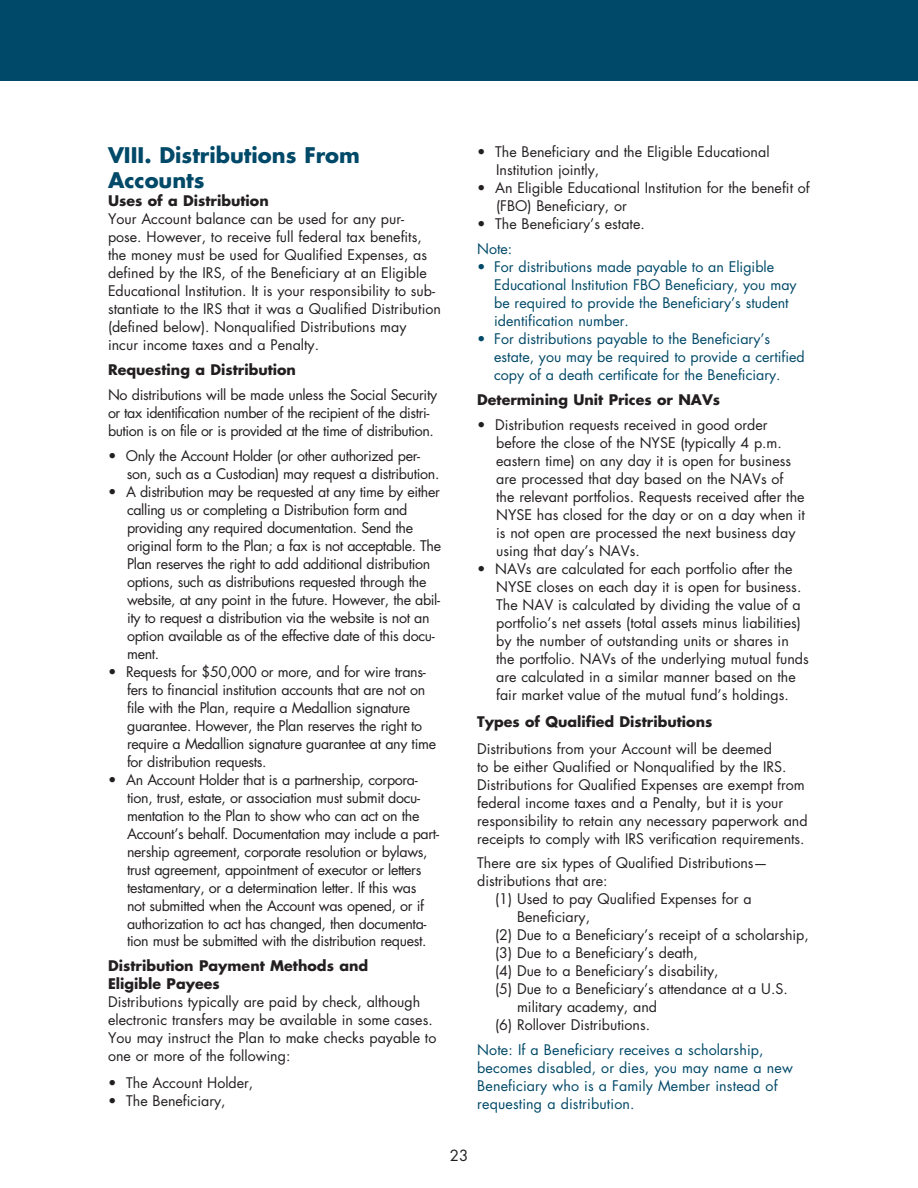
<style>
.page{position:relative;width:918px;height:1188px;background:#fff}
.page>*{position:absolute;margin:0;border:0;box-sizing:border-box;transform-origin:0 0}
.t1{font:700 21px/25.2px "Futura Std";color:#004968}
.t2{font:15px "Futura Std";color:#231f20}
.t3{font:14.25px/18px "Futura Std";color:#231f20}
.t4{font:14.25px/18px "Futura Std";letter-spacing:-.025em;color:#231f20}
.t5{font:14.25px/18px "Futura Std";color:#004968}
.t6{font:14.25px/18px "Futura Std";letter-spacing:-.02em;color:#231f20}
.t7{font:14.25px/18px "Futura Std";letter-spacing:-.03em;color:#231f20}
.t8{font:700 14.25px/18px "Futura Std";color:#231f20}
</style>
<div class="page">
<div style="left:0;top:0;width:918px;height:81px;background:#004968"></div>
<h1 class="t1" style="left:108px;top:142px;width:253px">VIII. Distributions From<br>Accounts</h1>
<p class="t8" style="left:108px;top:192px;width:162px">Uses of a Distribution</p>
<p class="t3" style="left:108px;top:210px;width:334px">Your Account balance can be used for any pur&shy;pose. However, to receive full federal tax benefits, the money must be used for Qualified Expenses, as defined by the IRS, of the Beneficiary at an Eligible Educational Institution. It is your responsibility to sub&shy;stantiate to the IRS that it was a Qualified Distribution (defined below). Nonqualified Distributions may<br>incur income taxes and a Penalty.</p>
<p class="t8" style="left:108px;top:361px;width:190px">Requesting a Distribution</p>
<p class="t7" style="left:108px;top:386px;width:331px">No distributions will be made unless the Social Security or tax identification number of the recipient of the distri&shy;bution is on file or is provided at the time of distribution.</p>
<p class="t4" style="left:127px;top:446px;width:314px;text-indent:-19px">• Only the Account Holder (or other authorized per&shy;son, such as a Custodian) may request a distribution.</p>
<p class="t4" style="left:127px;top:482px;width:316px;text-indent:-19px">• A distribution may be requested at any time by either calling us or completing a Distribution form and providing any required documentation. Send the original form to the Plan; a fax is not acceptable. The Plan reserves the right to add additional distribution options, such as distributions requested through the website, at any point in the future. However, the abil&shy;ity to request a distribution via the website is not an option available as of the effective date of this docu&shy;ment.</p>
<p class="t6" style="left:127px;top:662px;width:310px;text-indent:-19px">• Requests for $50,000 or more, and for wire trans&shy;fers to financial institution accounts that are not on file with the Plan, require a Medallion signature guarantee. However, the Plan reserves the right to require a Medallion signature guarantee at any time for distribution requests.</p>
<p class="t4" style="left:127px;top:770px;width:313px;text-indent:-19px">• An Account Holder that is a partnership, corpora&shy;tion, trust, estate, or association must submit docu&shy;mentation to the Plan to show who can act on the Account’s behalf. Documentation may include a part&shy;nership agreement, corporate resolution or bylaws, trust agreement, appointment of executor or letters testamentary, or a determination letter. If this was<br>not submitted when the Account was opened, or if authorization to act has changed, then documenta&shy;tion must be submitted with the distribution request.</p>
<p class="t8" style="left:108px;top:957px;width:262px">Distribution Payment Methods and<br>Eligible Payees</p>
<p class="t3" style="left:108px;top:993px;width:330px">Distributions typically are paid by check, although electronic transfers may be available in some cases.<br>You may instruct the Plan to make checks payable to one or more of the following:</p>
<p class="t3" style="left:108px;top:1074px;width:147px">• The Account Holder,</p>
<p class="t3" style="left:108px;top:1092px;width:119px">• The Beneficiary,</p>
<p class="t3" style="left:496px;top:143px;width:275px;text-indent:-19px">• The Beneficiary and the Eligible Educational<br>Institution jointly,</p>
<p class="t3" style="left:496px;top:179px;width:315px;text-indent:-19px">• An Eligible Educational Institution for the benefit of (FBO) Beneficiary, or</p>
<p class="t3" style="left:477px;top:215px;width:169px">• The Beneficiary’s estate.</p>
<p class="t5" style="left:477px;top:240px;width:37px">Note:</p>
<p class="t5" style="left:494px;top:258px;width:304px;text-indent:-17px">• For distributions made payable to an Eligible Educational Institution FBO Beneficiary, you may be required to provide the Beneficiary’s student identification number.</p>
<p class="t5" style="left:494px;top:330px;width:312px;text-indent:-17px">• For distributions payable to the Beneficiary’s estate, you may be required to provide a certified copy of a death certificate for the Beneficiary.</p>
<p class="t8" style="left:477px;top:390px;width:245px">Determining Unit Prices or NAVs</p>
<p class="t3" style="left:496px;top:416px;width:310px;text-indent:-19px">• Distribution requests received in good order before the close of the NYSE (typically 4 p.m. eastern time) on any day it is open for business are processed that day based on the NAVs of the relevant portfolios. Requests received after the NYSE has closed for the day or on a day when it is not open are processed the next business day using that day’s NAVs.</p>
<p class="t3" style="left:496px;top:560px;width:314px;text-indent:-19px">• NAVs are calculated for each portfolio after the NYSE closes on each day it is open for business.<br>The NAV is calculated by dividing the value of a portfolio’s net assets (total assets minus liabilities) by the number of outstanding units or shares in the portfolio. NAVs of the underlying mutual funds are calculated in a similar manner based on the fair market value of the mutual fund’s holdings.</p>
<p class="t8" style="left:477px;top:712px;width:237px">Types of Qualified Distributions</p>
<p class="t3" style="left:477px;top:740px;width:332px">Distributions from your Account will be deemed<br>to be either Qualified or Nonqualified by the IRS.<br>Distributions for Qualified Expenses are exempt from federal income taxes and a Penalty, but it is your responsibility to retain any necessary paperwork and receipts to comply with IRS verification requirements.</p>
<p class="t3" style="left:477px;top:854px;width:292px">There are six types of Qualified Distributions— distributions that are:</p>
<p class="t3" style="left:495px;top:890px;width:258px">(1) Used to pay Qualified Expenses for a</p>
<p class="t3" style="left:517px;top:908px;width:75px">Beneficiary,</p>
<p class="t3" style="left:495px;top:926px;width:315px">(2) Due to a Beneficiary’s receipt of a scholarship,</p>
<p class="t3" style="left:495px;top:944px;width:204px">(3) Due to a Beneficiary’s death,</p>
<p class="t3" style="left:495px;top:962px;width:225px">(4) Due to a Beneficiary’s disability,</p>
<p class="t3" style="left:495px;top:980px;width:294px">(5) Due to a Beneficiary’s attendance at a U.S.</p>
<p class="t3" style="left:517px;top:998px;width:142px">military academy, and</p>
<p class="t3" style="left:495px;top:1016px;width:156px">(6) Rollover Distributions.</p>
<p class="t5" style="left:477px;top:1041px;width:317px">Note: If a Beneficiary receives a scholarship, becomes disabled, or dies, you may name a new Beneficiary who is a Family Member instead of requesting a distribution.</p>
<p class="t2" style="left:450px;top:1146px;width:20px">23</p>
</div>
